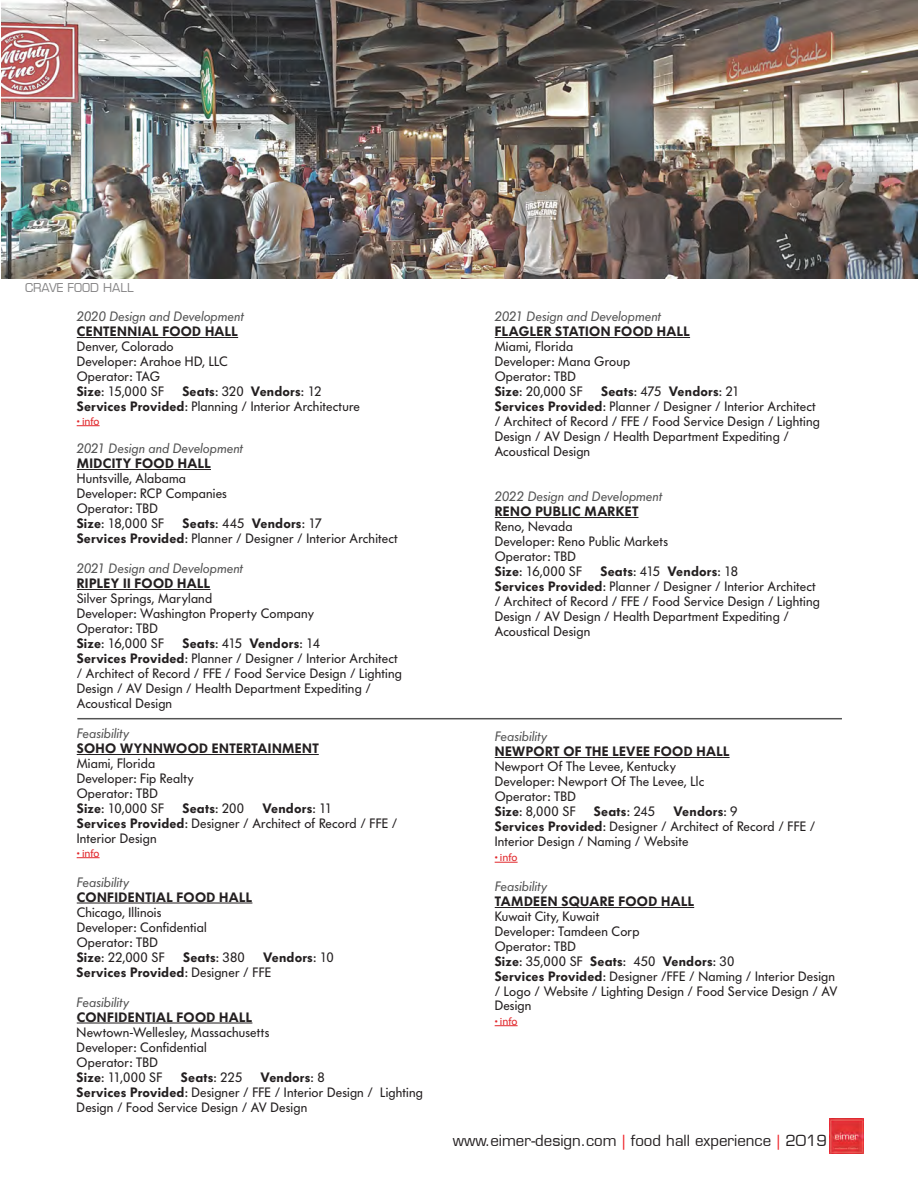
<style>
.page{position:relative;width:918px;height:1188px;background:#fff}
.page>*{position:absolute;margin:0;border:0;box-sizing:border-box;transform-origin:0 0}
.t1{font:15px "Eurostile LT";color:#231f20}
.t2{font:13.5px/15px "Futura BQ";letter-spacing:.015em;color:#231f20}
.t3{font:600 13.5px "Futura BQ";letter-spacing:.025em;color:#231f20}
.t4{font:italic 13.5px "Futura BQ";letter-spacing:.01em;color:#535353}
.t5{font:12px "Eurostile LT";color:#858485}
.t6{font:10.5px "Myriad Web";color:#e1282c}
.s1{font-weight:600}
.s2{font-weight:400}
.s3{color:#ee2026}
</style>
<div class="page">
<img style="left:830px;top:1119px;width:34px;height:34px">
<img style="left:1px;top:0;width:917px;height:278px">
<hr style="left:495px;top:337px;width:195px;height:1px;background:#231f20">
<hr style="left:495px;top:517px;width:144px;height:1px;background:#231f20">
<hr style="left:495px;top:757px;width:235px;height:1px;background:#231f20">
<svg style="left:495px;top:862px;width:23px;height:1px"></svg>
<hr style="left:495px;top:907px;width:199px;height:1px;background:#231f20">
<svg style="left:495px;top:1025px;width:23px;height:1px"></svg>
<hr style="left:77px;top:337px;width:161px;height:1px;background:#231f20">
<svg style="left:77px;top:425px;width:23px;height:1px"></svg>
<hr style="left:77px;top:469px;width:134px;height:1px;background:#231f20">
<hr style="left:77px;top:589px;width:133px;height:1px;background:#231f20">
<hr style="left:77px;top:754px;width:242px;height:1px;background:#231f20">
<svg style="left:77px;top:857px;width:23px;height:1px"></svg>
<hr style="left:77px;top:903px;width:175px;height:1px;background:#231f20">
<hr style="left:77px;top:1023px;width:175px;height:1px;background:#231f20">
<hr style="left:77px;top:718px;width:765px;height:1px;background:#535353">
<p class="t5" style="left:25px;top:280px;width:110px">CRAVE FOOD HALL</p>
<p class="t4" style="left:77px;top:308px;width:169px">2020 Design and Development</p>
<p class="t3" style="left:77px;top:323px;width:163px">CENTENNIAL FOOD HALL</p>
<p class="t2" style="left:77px;top:339px;width:98px">Denver, Colorado</p>
<p class="t2" style="left:77px;top:354px;width:153px">Developer: Arahoe HD, LLC</p>
<p class="t2" style="left:77px;top:369px;width:85px">Operator: TAG</p>
<p class="t2" style="left:77px;top:384px;width:89px"><span class="s1">Size</span>: 15,000 SF</p>
<p class="t3" style="left:182px;top:383px;width:141px">Seats<span class="s2">: 320</span> Vendors<span class="s2">: 12</span></p>
<p class="t2" style="left:77px;top:399px;width:285px"><span class="s1">Services Provided</span>: Planning / Interior Architecture</p>
<p class="t6" style="left:77px;top:415px;width:24px">• info</p>
<p class="t4" style="left:77px;top:440px;width:168px">2021 Design and Development</p>
<p class="t3" style="left:77px;top:455px;width:136px">MIDCITY FOOD HALL</p>
<p class="t2" style="left:77px;top:471px;width:111px">Huntsville, Alabama</p>
<p class="t2" style="left:77px;top:486px;width:152px">Developer: RCP Companies</p>
<p class="t2" style="left:77px;top:501px;width:83px">Operator: TBD</p>
<p class="t2" style="left:77px;top:516px;width:89px"><span class="s1">Size</span>: 18,000 SF</p>
<p class="t3" style="left:183px;top:515px;width:141px">Seats<span class="s2">: 445</span> Vendors<span class="s2">: 17</span></p>
<p class="t2" style="left:77px;top:531px;width:323px"><span class="s1">Services Provided</span>: Planner / Designer / Interior Architect</p>
<p class="t4" style="left:77px;top:560px;width:168px">2021 Design and Development</p>
<p class="t3" style="left:77px;top:575px;width:135px">RIPLEY II FOOD HALL</p>
<p class="t2" style="left:77px;top:591px;width:137px">Silver Springs, Maryland</p>
<p class="t2" style="left:77px;top:606px;width:239px">Developer: Washington Property Company</p>
<p class="t2" style="left:77px;top:621px;width:83px">Operator: TBD</p>
<p class="t2" style="left:77px;top:636px;width:89px"><span class="s1">Size</span>: 16,000 SF</p>
<p class="t3" style="left:182px;top:635px;width:139px">Seats<span class="s2">: 415</span> Vendors<span class="s2">: 14</span></p>
<p class="t2" style="left:77px;top:651px;width:327px"><span class="s1">Services Provided</span>: Planner / Designer / Interior Architect / Architect of Record / FFE / Food Service Design / Lighting Design / AV Design / Health Department Expediting / Acoustical Design</p>
<p class="t4" style="left:77px;top:725px;width:54px">Feasibility</p>
<p class="t3" style="left:77px;top:740px;width:243px">SOHO WYNNWOOD ENTERTAINMENT</p>
<p class="t2" style="left:77px;top:756px;width:80px">Miami, Florida</p>
<p class="t2" style="left:77px;top:771px;width:119px">Developer: Fip Realty</p>
<p class="t2" style="left:77px;top:786px;width:83px">Operator: TBD</p>
<p class="t2" style="left:77px;top:801px;width:89px"><span class="s1">Size</span>: 10,000 SF</p>
<p class="t3" style="left:182px;top:800px;width:63px">Seats<span class="s2">: 200</span></p>
<p class="t3" style="left:262px;top:800px;width:71px">Vendors<span class="s2">: 11</span></p>
<p class="t2" style="left:77px;top:816px;width:322px"><span class="s1">Services Provided</span>: Designer / Architect of Record / FFE /<br>Interior Design</p>
<p class="t6" style="left:77px;top:847px;width:24px">• info</p>
<p class="t4" style="left:77px;top:873px;width:54px">Feasibility</p>
<p class="t3" style="left:77px;top:888px;width:177px">CONFIDENTIAL FOOD HALL</p>
<p class="t2" style="left:77px;top:904px;width:86px">Chicago, Illinois</p>
<p class="t2" style="left:77px;top:919px;width:131px">Developer: Confidential</p>
<p class="t2" style="left:77px;top:934px;width:83px">Operator: TBD</p>
<p class="t2" style="left:77px;top:949px;width:90px"><span class="s1">Size</span>: 22,000 SF</p>
<p class="t3" style="left:183px;top:948px;width:63px">Seats<span class="s2">: 380</span></p>
<p class="t3" style="left:263px;top:948px;width:72px">Vendors<span class="s2">: 10</span></p>
<p class="t3" style="left:77px;top:963px;width:196px">Services Provided<span class="s2">: Designer / FFE</span></p>
<p class="t4" style="left:77px;top:993px;width:54px">Feasibility</p>
<p class="t3" style="left:77px;top:1008px;width:177px">CONFIDENTIAL FOOD HALL</p>
<p class="t2" style="left:77px;top:1024px;width:194px">Newtown-Wellesley, Massachusetts</p>
<p class="t2" style="left:77px;top:1039px;width:131px">Developer: Confidential</p>
<p class="t2" style="left:77px;top:1054px;width:83px">Operator: TBD</p>
<p class="t2" style="left:77px;top:1069px;width:87px"><span class="s1">Size</span>: 11,000 SF</p>
<p class="t3" style="left:181px;top:1068px;width:63px">Seats<span class="s2">: 225</span></p>
<p class="t3" style="left:261px;top:1068px;width:66px">Vendors<span class="s2">: 8</span></p>
<p class="t2" style="left:77px;top:1084px;width:348px"><span class="s1">Services Provided</span>: Designer / FFE / Interior Design / Lighting<br>Design / Food Service Design / AV Design</p>
<p class="t4" style="left:495px;top:308px;width:168px">2021 Design and Development</p>
<p class="t3" style="left:495px;top:323px;width:197px">FLAGLER STATION FOOD HALL</p>
<p class="t2" style="left:495px;top:339px;width:80px">Miami, Florida</p>
<p class="t2" style="left:495px;top:354px;width:137px">Developer: Mana Group</p>
<p class="t2" style="left:495px;top:369px;width:83px">Operator: TBD</p>
<p class="t2" style="left:495px;top:384px;width:90px"><span class="s1">Size</span>: 20,000 SF</p>
<p class="t3" style="left:601px;top:383px;width:140px">Seats<span class="s2">: 475</span> Vendors<span class="s2">: 21</span></p>
<p class="t2" style="left:495px;top:399px;width:327px"><span class="s1">Services Provided</span>: Planner / Designer / Interior Architect / Architect of Record / FFE / Food Service Design / Lighting Design / AV Design / Health Department Expediting / Acoustical Design</p>
<p class="t4" style="left:495px;top:488px;width:169px">2022 Design and Development</p>
<p class="t3" style="left:495px;top:503px;width:145px">RENO PUBLIC MARKET</p>
<p class="t2" style="left:495px;top:519px;width:79px">Reno, Nevada</p>
<p class="t2" style="left:495px;top:534px;width:175px">Developer: Reno Public Markets</p>
<p class="t2" style="left:495px;top:549px;width:83px">Operator: TBD</p>
<p class="t2" style="left:495px;top:564px;width:89px"><span class="s1">Size</span>: 16,000 SF</p>
<p class="t3" style="left:600px;top:563px;width:139px">Seats<span class="s2">: 415</span> Vendors<span class="s2">: 18</span></p>
<p class="t2" style="left:495px;top:579px;width:327px"><span class="s1">Services Provided</span>: Planner / Designer / Interior Architect / Architect of Record / FFE / Food Service Design / Lighting Design / AV Design / Health Department Expediting / Acoustical Design</p>
<p class="t4" style="left:495px;top:728px;width:54px">Feasibility</p>
<p class="t3" style="left:495px;top:743px;width:236px">NEWPORT OF THE LEVEE FOOD HALL</p>
<p class="t2" style="left:495px;top:759px;width:183px">Newport Of The Levee, Kentucky</p>
<p class="t2" style="left:495px;top:774px;width:211px">Developer: Newport Of The Levee, Llc</p>
<p class="t2" style="left:495px;top:789px;width:83px">Operator: TBD</p>
<p class="t2" style="left:495px;top:804px;width:82px"><span class="s1">Size</span>: 8,000 SF</p>
<p class="t3" style="left:594px;top:803px;width:63px">Seats<span class="s2">: 245</span></p>
<p class="t3" style="left:674px;top:803px;width:66px">Vendors<span class="s2">: 9</span></p>
<p class="t2" style="left:495px;top:819px;width:322px"><span class="s1">Services Provided</span>: Designer / Architect of Record / FFE /<br>Interior Design / Naming / Website</p>
<p class="t6" style="left:495px;top:852px;width:24px">• info</p>
<p class="t4" style="left:495px;top:878px;width:54px">Feasibility</p>
<p class="t3" style="left:495px;top:893px;width:201px">TAMDEEN SQUARE FOOD HALL</p>
<p class="t2" style="left:495px;top:909px;width:106px">Kuwait City, Kuwait</p>
<p class="t2" style="left:495px;top:924px;width:146px">Developer: Tamdeen Corp</p>
<p class="t2" style="left:495px;top:939px;width:83px">Operator: TBD</p>
<p class="t3" style="left:495px;top:953px;width:241px">Size<span class="s2">: 35,000 SF</span> Seats<span class="s2">: 450</span> Vendors<span class="s2">: 30</span></p>
<p class="t2" style="left:495px;top:969px;width:344px"><span class="s1">Services Provided</span>: Designer /FFE / Naming / Interior Design / Logo / Website / Lighting Design / Food Service Design / AV</p>
<p class="t2" style="left:495px;top:997px;width:38px">Design</p>
<p class="t6" style="left:495px;top:1015px;width:24px">• info</p>
<p class="t1" style="left:453px;top:1131px;width:376px">www.eimer-design.com <span class="s3">|</span> food hall experience <span class="s3">|</span> 2019</p>
</div>
